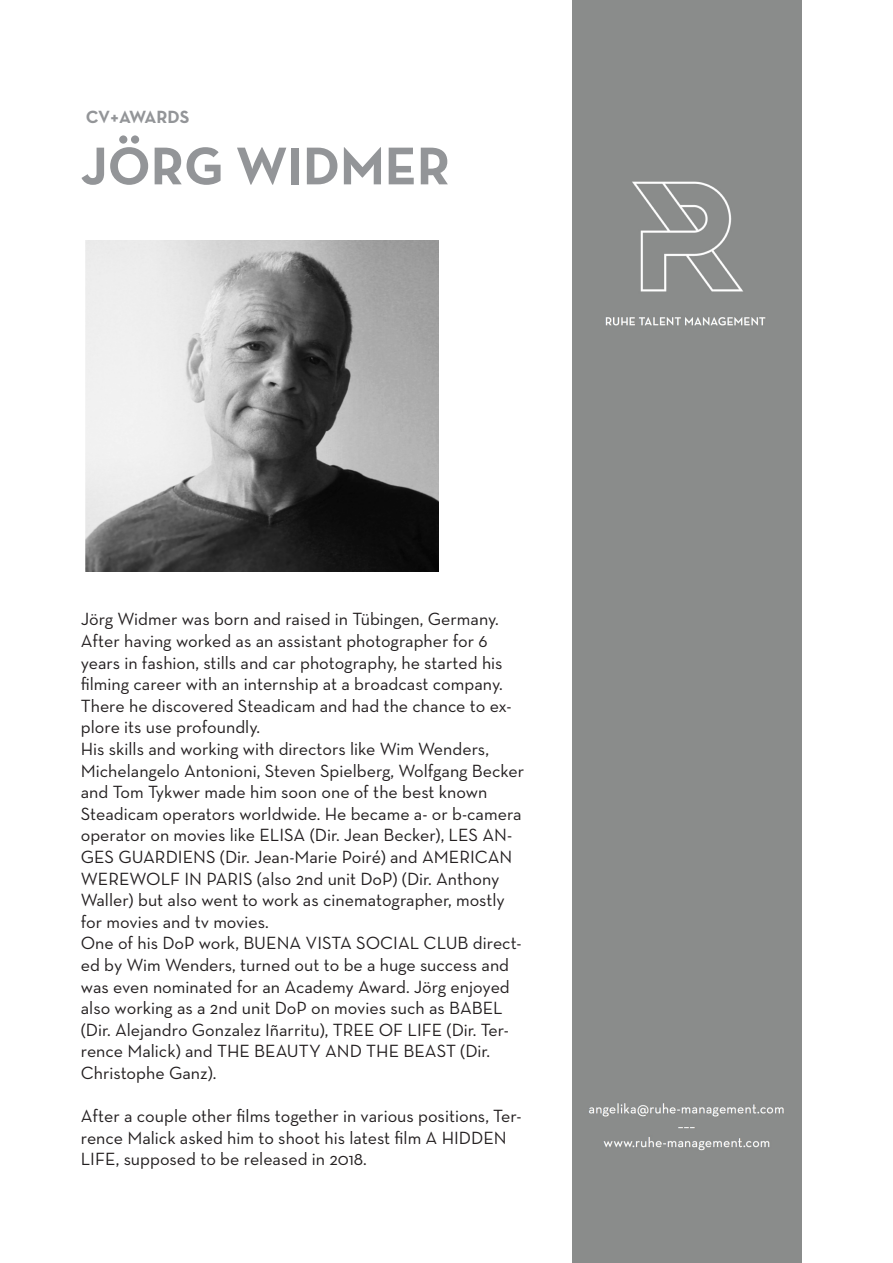
<style>
.page{position:relative;width:893px;height:1263px;background:#fff}
.page>*{position:absolute;margin:0;border:0;box-sizing:border-box;transform-origin:0 0}
.t1{font:700 54px "Neutra Text";color:#939598}
.t2{font:18px/21.6px "Neutra Text";color:#231f20}
.t3{font:18px "Neutra Text TF Bold SC Alt";letter-spacing:-.015em;color:#939598}
</style>
<div class="page">
<div style="left:572px;top:0;width:229px;height:1263px;background:#8a8c8b"></div>
<img style="left:605px;top:181px;width:161px;height:145px">
<img style="left:86px;top:240px;width:353px;height:332px">
<img style="left:588px;top:1103px;width:196px;height:48px">
<p class="t3" style="left:86px;top:106px;width:105px">CV+AWARDS</p>
<p class="t1" style="left:81px;top:132px;width:371px">JÖRG WIDMER</p>
<p class="t2" style="left:81px;top:608px;width:419px">Jörg Widmer was born and raised in Tübingen, Germany.</p>
<p class="t2" style="left:81px;top:630px;width:432px">After having worked as an assistant photographer for 6 years in fashion, stills and car photography, he started his filming career with an internship at a broadcast company.<br>There he discovered Steadicam and had the chance to ex&shy;plore its use profoundly.</p>
<p class="t2" style="left:81px;top:738px;width:445px">His skills and working with directors like Wim Wenders, Michelangelo Antonioni, Steven Spielberg, Wolfgang Becker and Tom Tykwer made him soon one of the best known Steadicam operators worldwide. He became a- or b-camera operator on movies like ELISA (Dir. Jean Becker), LES AN-GES GUARDIENS (Dir. Jean-Marie Poiré) and AMERICAN WEREWOLF IN PARIS (also 2nd unit DoP) (Dir. Anthony Waller) but also went to work as cinematographer, mostly for movies and tv movies.</p>
<p class="t2" style="left:81px;top:932px;width:442px">One of his DoP work, BUENA VISTA SOCIAL CLUB direct&shy;ed by Wim Wenders, turned out to be a huge success and was even nominated for an Academy Award. Jörg enjoyed also working as a 2nd unit DoP on movies such as BABEL (Dir. Alejandro Gonzalez Iñarritu), TREE OF LIFE (Dir. Ter&shy;rence Malick) and THE BEAUTY AND THE BEAST (Dir.<br>Christophe Ganz).</p>
<p class="t2" style="left:81px;top:1105px;width:442px">After a couple other films together in various positions, Ter&shy;rence Malick asked him to shoot his latest film A HIDDEN<br>LIFE, supposed to be released in 2018.</p>
</div>
